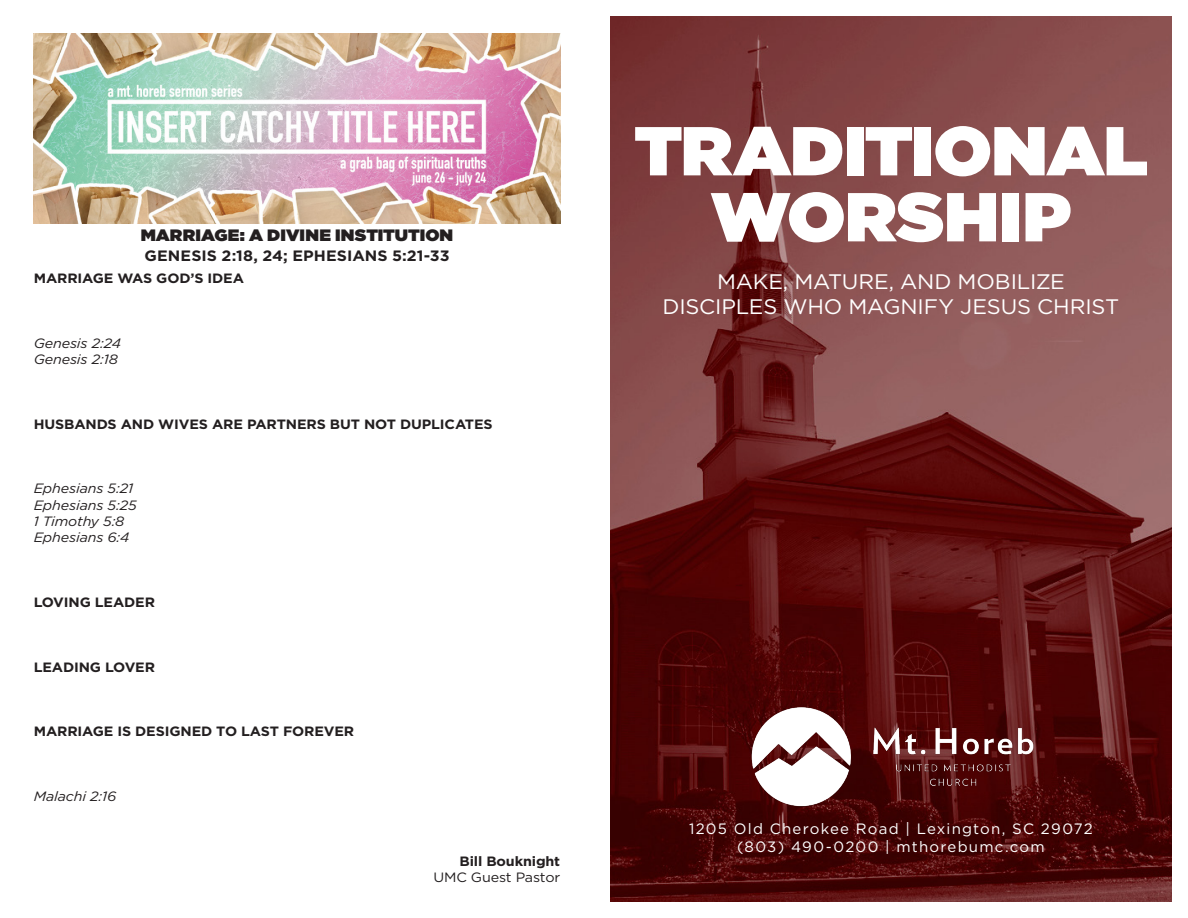
<style>
.page{position:relative;width:1188px;height:918px;background:#fff}
.page>*{position:absolute;margin:0;border:0;box-sizing:border-box;transform-origin:0 0}
.t1{font:900 69px/66px "Gotham";letter-spacing:-.005em;color:#fff;text-align:center;scale:1.04 1}
.t2{font:21px "Gotham";letter-spacing:-.01em;color:#fff;scale:1.04 1}
.t3{font:900 16.5px "Gotham";letter-spacing:.005em;color:#231f20;scale:1.06 1}
.t4{font:15px "Gotham";letter-spacing:.08em;color:#fff}
.t5{font:700 15px "Gotham";letter-spacing:.005em;color:#231f20;scale:1.06 1}
.t6{font:700 13.5px "Gotham";letter-spacing:-.01em;color:#231f20;scale:1.06 1}
.t7{font:italic 13.5px "Gotham";letter-spacing:-.01em;color:#231f20;scale:1.06 1}
.t8{font:13.5px "Gotham";letter-spacing:-.01em;color:#231f20;scale:1.06 1}
</style>
<div class="page">
<img style="left:611px;top:16px;width:560px;height:885px">
<img style="left:748px;top:704px;width:289px;height:105px">
<img style="left:34px;top:34px;width:526px;height:190px">
<p class="t3" style="left:141px;top:224px;width:296px">MARRIAGE: A DIVINE INSTITUTION</p>
<p class="t5" style="left:144px;top:246px;width:289px">GENESIS 2:18, 24; EPHESIANS 5:21-33</p>
<p class="t6" style="left:34px;top:269px;width:200px">MARRIAGE WAS GOD’S IDEA</p>
<p class="t7" style="left:34px;top:334px;width:84px">Genesis 2:24</p>
<p class="t7" style="left:34px;top:350px;width:81px">Genesis 2:18</p>
<p class="t6" style="left:34px;top:415px;width:434px">HUSBANDS AND WIVES ARE PARTNERS BUT NOT DUPLICATES</p>
<p class="t7" style="left:34px;top:480px;width:95px">Ephesians 5:21</p>
<p class="t7" style="left:34px;top:496px;width:99px">Ephesians 5:25</p>
<p class="t7" style="left:34px;top:512px;width:87px">1 Timothy 5:8</p>
<p class="t7" style="left:34px;top:529px;width:92px">Ephesians 6:4</p>
<p class="t6" style="left:34px;top:593px;width:116px">LOVING LEADER</p>
<p class="t6" style="left:34px;top:658px;width:116px">LEADING LOVER</p>
<p class="t6" style="left:34px;top:723px;width:304px">MARRIAGE IS DESIGNED TO LAST FOREVER</p>
<p class="t7" style="left:34px;top:788px;width:79px">Malachi 2:16</p>
<p class="t6" style="left:460px;top:852px;width:96px">Bill Bouknight</p>
<p class="t8" style="left:433px;top:869px;width:121px">UMC Guest Pastor</p>
<p class="t1" style="left:634px;top:117px;width:495px">TRADITIONAL<br>WORSHIP</p>
<p class="t2" style="left:717px;top:268px;width:336px">MAKE, MATURE, AND MOBILIZE</p>
<p class="t2" style="left:663px;top:293px;width:441px">DISCIPLES WHO MAGNIFY JESUS CHRIST</p>
<p class="t4" style="left:689px;top:819px;width:405px">1205 Old Cherokee Road | Lexington, SC 29072</p>
<p class="t4" style="left:737px;top:837px;width:309px">(803) 490-0200 | mthorebumc.com</p>
</div>
